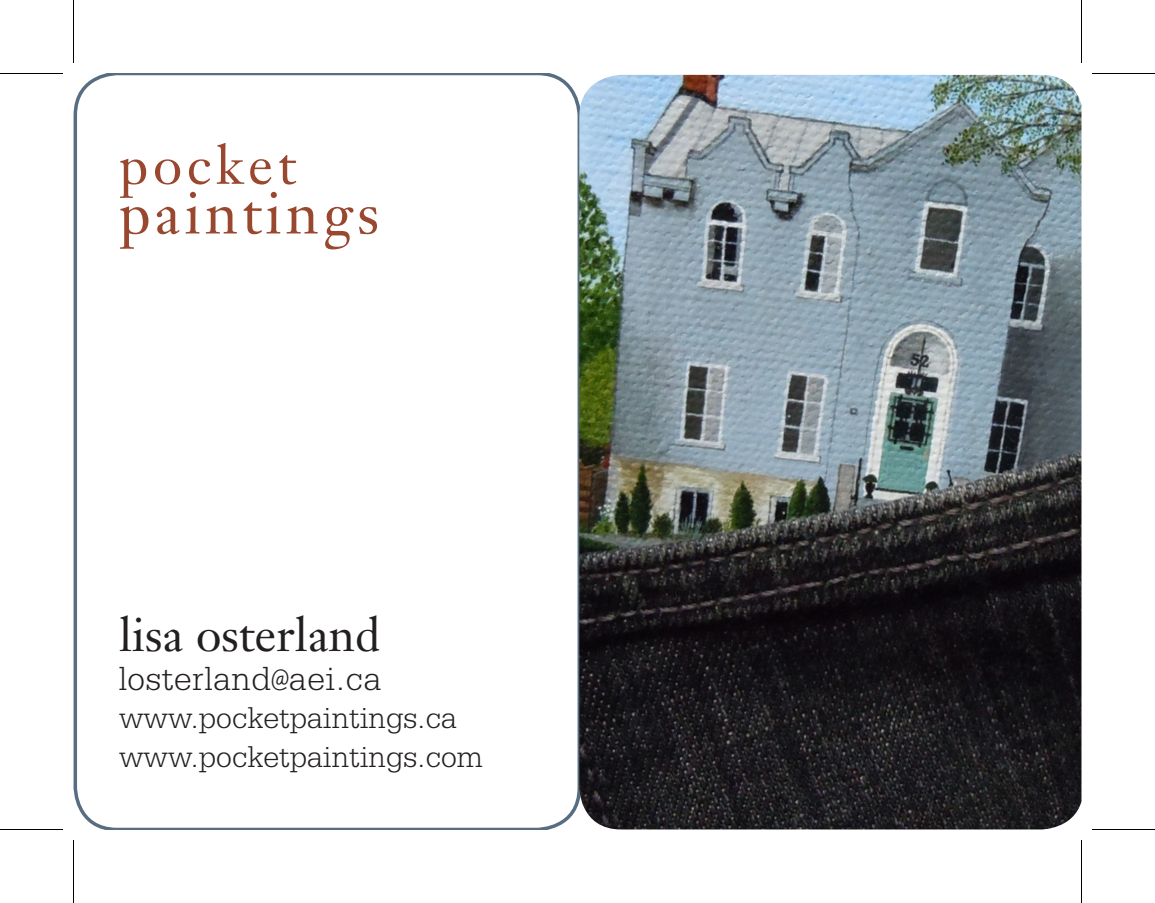
<style>
.page{position:relative;width:1155px;height:903px;background:#fff}
.page>*{position:absolute;margin:0;border:0;box-sizing:border-box;transform-origin:0 0}
.t1{font:58.8px "Janson Text";letter-spacing:.07em;color:#99472f}
.t2{font:54.25px "Janson Text";letter-spacing:.09em;color:#99472f}
.t3{font:47.25px "Janson Text";color:#231f20}
.t4{font:300 35px "Metron Light S Si";letter-spacing:.02em;color:#231f20}
.t5{font:300 31.5px "Metron Light S Si";color:#231f20}
.s1{font-family:"Microfine S Si Normal";font-weight:400;font-size:28px}
</style>
<div class="page">
<div style="left:74px;top:74px;width:507px;height:756px;border:4px solid #576d82;border-radius:42px"></div>
<img style="left:579px;top:75px;width:503px;height:755px">
<hr style="left:0;top:73px;width:63px;height:1px;background:#000">
<hr style="left:1092px;top:73px;width:63px;height:1px;background:#000">
<hr style="left:0;top:829px;width:63px;height:1px;background:#000">
<hr style="left:1092px;top:829px;width:63px;height:1px;background:#000">
<hr style="left:73px;top:0;width:1px;height:63px;background:#000">
<hr style="left:73px;top:840px;width:1px;height:63px;background:#000">
<hr style="left:1081px;top:0;width:1px;height:63px;background:#000">
<hr style="left:1081px;top:840px;width:1px;height:63px;background:#000">
<p class="t2" style="left:119px;top:131px;width:178px">pocket</p>
<p class="t1" style="left:119px;top:176px;width:262px">paintings</p>
<p class="t3" style="left:119px;top:605px;width:263px">lisa osterland</p>
<p class="t4" style="left:119px;top:658px;width:264px">losterland<span class="s1">@</span>aei.ca</p>
<p class="t5" style="left:119px;top:700px;width:339px">www.pocketpaintings.ca</p>
<p class="t5" style="left:119px;top:739px;width:366px">www.pocketpaintings.com</p>
</div>
